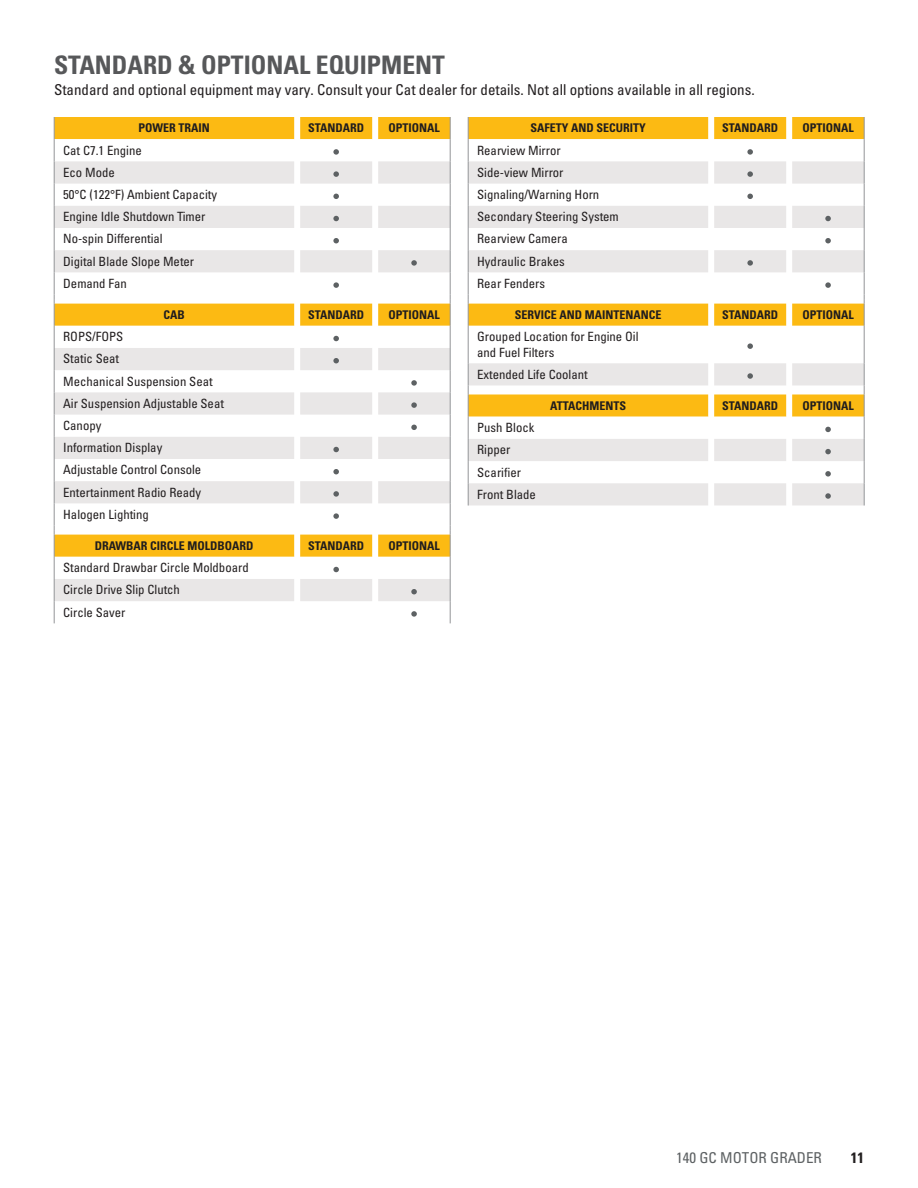
<style>
.page{position:relative;width:918px;height:1188px;background:#fff}
.page>*{position:absolute;margin:0;border:0;box-sizing:border-box;transform-origin:0 0}
.Headline_sm_gray_bol{font:25.5px "Univers LTCYR 67 Bold Cond";color:#57585a}
.Body_copy{font:condensed 15px "Univers LTCYR 57";color:#231f20}
.t1{font:condensed 15px "Univers LTCYR 57";color:#5d6163}
.t2{font:15px "Univers LTCYR 67 Bold Cond";color:#231f20}
.BC-FL{font:condensed 12.75px/15.3px "Univers LTCYR 57";color:#231f20}
.HD{font:12px "Univers LTCYR 67 Bold Cond";color:#201d1e}
</style>
<div class="page">
<div style="left:55px;top:117px;width:395px;height:22px;background:#fcba13"></div>
<svg style="left:55px;top:161px;width:395px;height:440px"></svg>
<svg style="left:54px;top:117px;width:1px;height:506px"></svg>
<svg style="left:450px;top:117px;width:1px;height:506px"></svg>
<svg style="left:333px;top:149px;width:6px;height:6px"></svg>
<svg style="left:333px;top:171px;width:6px;height:6px"></svg>
<svg style="left:333px;top:194px;width:6px;height:5px"></svg>
<svg style="left:333px;top:216px;width:6px;height:5px"></svg>
<svg style="left:333px;top:238px;width:6px;height:5px"></svg>
<svg style="left:411px;top:260px;width:6px;height:6px"></svg>
<svg style="left:333px;top:282px;width:6px;height:6px"></svg>
<svg style="left:333px;top:336px;width:6px;height:5px"></svg>
<svg style="left:333px;top:358px;width:6px;height:5px"></svg>
<svg style="left:411px;top:380px;width:6px;height:6px"></svg>
<svg style="left:411px;top:402px;width:6px;height:6px"></svg>
<svg style="left:411px;top:425px;width:6px;height:5px"></svg>
<svg style="left:333px;top:447px;width:6px;height:5px"></svg>
<svg style="left:333px;top:469px;width:6px;height:5px"></svg>
<svg style="left:333px;top:491px;width:6px;height:6px"></svg>
<svg style="left:333px;top:513px;width:6px;height:6px"></svg>
<svg style="left:333px;top:567px;width:6px;height:5px"></svg>
<svg style="left:411px;top:589px;width:6px;height:5px"></svg>
<svg style="left:411px;top:611px;width:6px;height:6px"></svg>
<div style="left:469px;top:117px;width:395px;height:22px;background:#fcba13"></div>
<svg style="left:469px;top:161px;width:395px;height:344px"></svg>
<svg style="left:468px;top:117px;width:1px;height:209px"></svg>
<hr style="left:468px;top:326px;width:1px;height:37px;background:#939598">
<svg style="left:468px;top:363px;width:1px;height:142px"></svg>
<svg style="left:864px;top:117px;width:1px;height:209px"></svg>
<hr style="left:864px;top:326px;width:1px;height:37px;background:#939598">
<svg style="left:864px;top:363px;width:1px;height:142px"></svg>
<svg style="left:747px;top:149px;width:6px;height:6px"></svg>
<svg style="left:747px;top:171px;width:6px;height:6px"></svg>
<svg style="left:747px;top:194px;width:6px;height:5px"></svg>
<svg style="left:825px;top:216px;width:6px;height:5px"></svg>
<svg style="left:825px;top:238px;width:6px;height:5px"></svg>
<svg style="left:747px;top:260px;width:6px;height:6px"></svg>
<svg style="left:825px;top:282px;width:6px;height:6px"></svg>
<svg style="left:747px;top:343px;width:6px;height:6px"></svg>
<svg style="left:747px;top:373px;width:6px;height:6px"></svg>
<svg style="left:825px;top:427px;width:6px;height:5px"></svg>
<svg style="left:825px;top:449px;width:6px;height:5px"></svg>
<svg style="left:825px;top:471px;width:6px;height:6px"></svg>
<svg style="left:825px;top:493px;width:6px;height:6px"></svg>
<p class="Headline_sm_gray_bol" style="left:54px;top:50px;width:392px">STANDARD &amp; OPTIONAL EQUIPMENT</p>
<p class="Body_copy" style="left:54px;top:81px;width:702px">Standard and optional equipment may vary. Consult your Cat dealer for details. Not all options available in all regions.</p>
<p class="HD" style="left:139px;top:121px;width:73px">POWER TRAIN</p>
<p class="HD" style="left:308px;top:121px;width:57px">STANDARD</p>
<p class="HD" style="left:388px;top:121px;width:53px">OPTIONAL</p>
<p class="BC-FL" style="left:63px;top:142px;width:80px">Cat C7.1 Engine</p>
<p class="BC-FL" style="left:63px;top:164px;width:53px">Eco Mode</p>
<p class="BC-FL" style="left:63px;top:187px;width:155px">50°C (122°F) Ambient Capacity</p>
<p class="BC-FL" style="left:63px;top:209px;width:144px">Engine Idle Shutdown Timer</p>
<p class="BC-FL" style="left:63px;top:231px;width:101px">No-spin Differential</p>
<p class="BC-FL" style="left:63px;top:253px;width:133px">Digital Blade Slope Meter</p>
<p class="BC-FL" style="left:63px;top:275px;width:65px">Demand Fan</p>
<p class="HD" style="left:164px;top:307px;width:23px">CAB</p>
<p class="HD" style="left:308px;top:307px;width:57px">STANDARD</p>
<p class="HD" style="left:388px;top:307px;width:53px">OPTIONAL</p>
<p class="BC-FL" style="left:63px;top:329px;width:62px">ROPS/FOPS</p>
<p class="BC-FL" style="left:63px;top:351px;width:57px">Static Seat</p>
<p class="BC-FL" style="left:63px;top:373px;width:151px">Mechanical Suspension Seat</p>
<p class="BC-FL" style="left:63px;top:395px;width:162px">Air Suspension Adjustable Seat</p>
<p class="BC-FL" style="left:63px;top:418px;width:40px">Canopy</p>
<p class="BC-FL" style="left:63px;top:440px;width:101px">Information Display</p>
<p class="BC-FL" style="left:63px;top:462px;width:140px">Adjustable Control Console</p>
<p class="BC-FL" style="left:63px;top:484px;width:140px">Entertainment Radio Ready</p>
<p class="BC-FL" style="left:63px;top:506px;width:87px">Halogen Lighting</p>
<p class="HD" style="left:95px;top:538px;width:160px">DRAWBAR CIRCLE MOLDBOARD</p>
<p class="HD" style="left:308px;top:538px;width:57px">STANDARD</p>
<p class="HD" style="left:388px;top:538px;width:53px">OPTIONAL</p>
<p class="BC-FL" style="left:63px;top:560px;width:187px">Standard Drawbar Circle Moldboard</p>
<p class="BC-FL" style="left:63px;top:582px;width:118px">Circle Drive Slip Clutch</p>
<p class="BC-FL" style="left:63px;top:604px;width:64px">Circle Saver</p>
<p class="HD" style="left:531px;top:121px;width:117px">SAFETY AND SECURITY</p>
<p class="HD" style="left:722px;top:121px;width:57px">STANDARD</p>
<p class="HD" style="left:802px;top:121px;width:53px">OPTIONAL</p>
<p class="BC-FL" style="left:477px;top:142px;width:85px">Rearview Mirror</p>
<p class="BC-FL" style="left:477px;top:164px;width:88px">Side-view Mirror</p>
<p class="BC-FL" style="left:477px;top:187px;width:124px">Signaling/Warning Horn</p>
<p class="BC-FL" style="left:477px;top:209px;width:143px">Secondary Steering System</p>
<p class="BC-FL" style="left:477px;top:231px;width:92px">Rearview Camera</p>
<p class="BC-FL" style="left:477px;top:253px;width:89px">Hydraulic Brakes</p>
<p class="BC-FL" style="left:477px;top:275px;width:69px">Rear Fenders</p>
<p class="HD" style="left:515px;top:307px;width:148px">SERVICE AND MAINTENANCE</p>
<p class="HD" style="left:722px;top:307px;width:57px">STANDARD</p>
<p class="HD" style="left:802px;top:307px;width:53px">OPTIONAL</p>
<p class="BC-FL" style="left:477px;top:329px;width:163px">Grouped Location for Engine Oil and Fuel Filters</p>
<p class="BC-FL" style="left:477px;top:366px;width:112px">Extended Life Coolant</p>
<p class="HD" style="left:550px;top:398px;width:77px">ATTACHMENTS</p>
<p class="HD" style="left:722px;top:398px;width:57px">STANDARD</p>
<p class="HD" style="left:802px;top:398px;width:53px">OPTIONAL</p>
<p class="BC-FL" style="left:477px;top:420px;width:59px">Push Block</p>
<p class="BC-FL" style="left:477px;top:442px;width:35px">Ripper</p>
<p class="BC-FL" style="left:477px;top:464px;width:45px">Scarifier</p>
<p class="BC-FL" style="left:477px;top:486px;width:60px">Front Blade</p>
<p class="t1" style="left:676px;top:1148px;width:147px">140 GC MOTOR GRADER</p>
<p class="t2" style="left:851px;top:1148px;width:15px">11</p>
</div>
